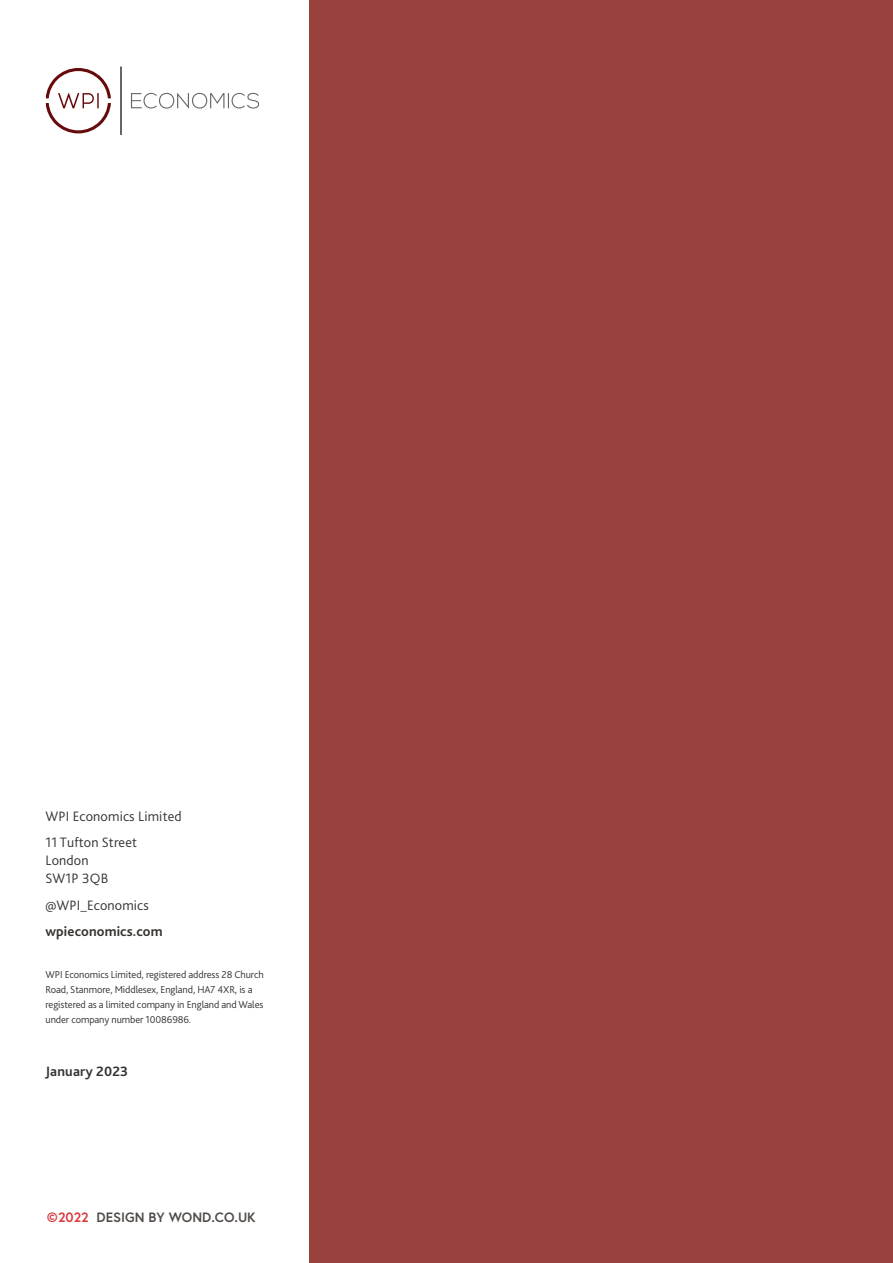
<style>
.page{position:relative;width:893px;height:1263px;background:#fff}
.page>*{position:absolute;margin:0;border:0;box-sizing:border-box;transform-origin:0 0}
.body_9_5{font:300 14.25px/18px "Bliss 2";letter-spacing:.01em;color:#35322f}
.body_9_5-2{font:700 14.25px "Bliss 2";letter-spacing:.01em;color:#35322f}
.t1{font:700 13.5px "Europa";color:#504b48}
.body_9_5-3{font:300 10.5px/15px "Bliss 2";letter-spacing:-.01em;color:#35322f}
.s1{color:#da393d}
</style>
<div class="page">
<hr style="left:121px;top:67px;width:1px;height:68px;background:#666">
<svg style="left:131px;top:93px;width:128px;height:16px"></svg>
<svg style="left:46px;top:68px;width:65px;height:65px"></svg>
<div style="left:309px;top:0;width:584px;height:1263px;background:#99413d"></div>
<p class="body_9_5" style="left:45px;top:807px;width:138px">WPI Economics Limited</p>
<p class="body_9_5" style="left:45px;top:833px;width:93px">11 Tufton Street<br>London<br>SW1P 3QB</p>
<p class="body_9_5" style="left:45px;top:896px;width:105px">@WPI_Economics</p>
<p class="body_9_5-2" style="left:45px;top:923px;width:119px">wpieconomics.com</p>
<p class="body_9_5-3" style="left:45px;top:966px;width:220px">WPI Economics Limited, registered address 28 Church Road, Stanmore, Middlesex, England, HA7 4XR, is a registered as a limited company in England and Wales under company number 10086986.</p>
<p class="body_9_5-2" style="left:45px;top:1062px;width:84px">January 2023</p>
<p class="t1" style="left:47px;top:1208px;width:210px"><span class="s1">©2022</span> DESIGN BY WOND.CO.UK</p>
</div>
